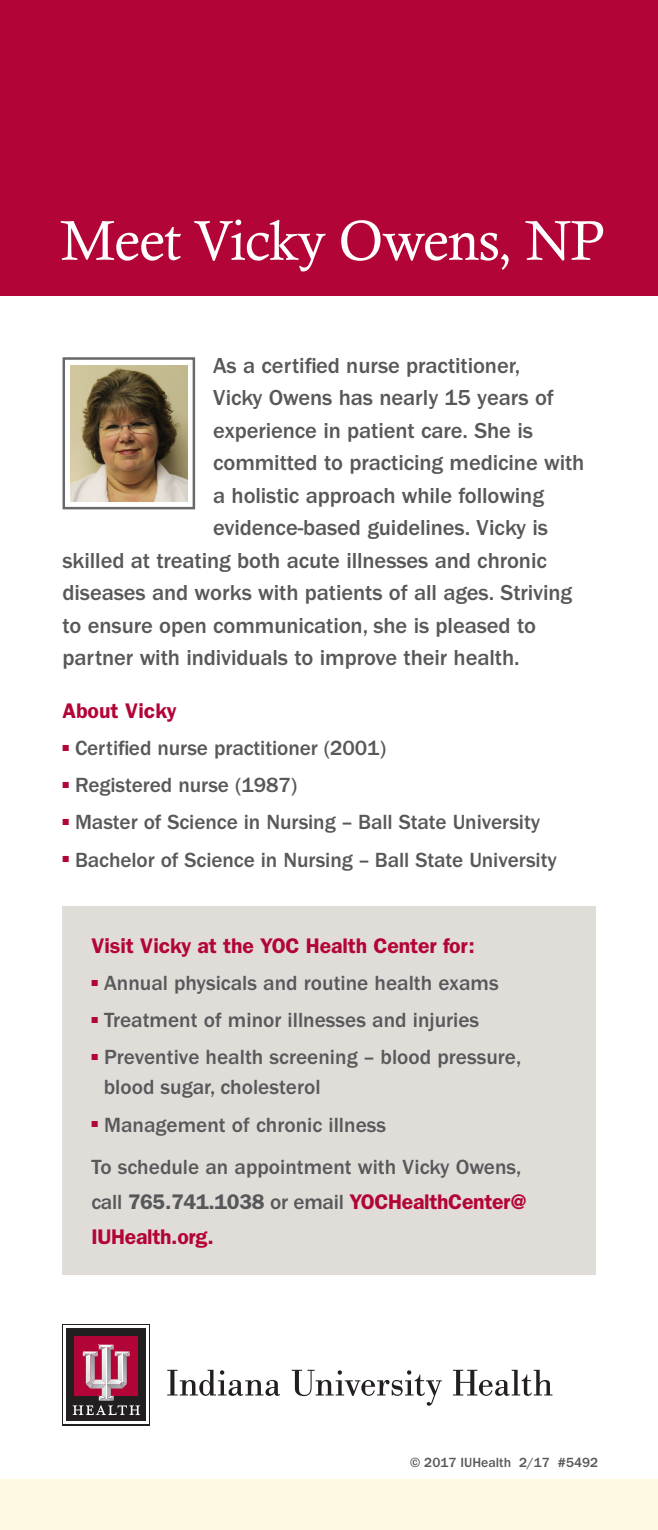
<style>
.page{position:relative;width:658px;height:1530px;background:#fff}
.page>*{position:absolute;margin:0;border:0;box-sizing:border-box;transform-origin:0 0}
.t1{font:56.25px "Calisto";letter-spacing:-.015em;color:#fff}
.t2{font:500 22.5px "ITC Franklin Gothic Std";letter-spacing:-.005em;color:#57585a}
.t3{font:500 21.25px/35px "ITC Franklin Gothic Std";color:#57585a}
.t4{font:600 21.25px "ITC Franklin Gothic Std";letter-spacing:-.005em;color:#b30437}
.t5{font:500 13.75px "ITC Franklin Gothic Std";color:#57585a}
.s1{font-weight:600}
.s2{font-weight:600;color:#b30437}
</style>
<div class="page">
<div style="left:0;top:1480px;width:657px;height:50px;background:#fefae2"></div>
<div style="left:62px;top:357px;width:133px;height:152px;background:#fff;border:2px solid #69696c"></div>
<img style="left:70px;top:365px;width:117px;height:136px">
<div style="left:0;top:0;width:657px;height:295px;background:#b30437"></div>
<div style="left:66px;top:1328px;width:80px;height:93px;background:#231f20"></div>
<div style="left:75px;top:1336px;width:63px;height:60px;background:#b30437"></div>
<svg style="left:73px;top:1345px;width:67px;height:70px"></svg>
<svg style="left:167px;top:1370px;width:113px;height:26px"></svg>
<svg style="left:291px;top:1370px;width:150px;height:36px"></svg>
<svg style="left:453px;top:1370px;width:99px;height:26px"></svg>
<div style="left:62px;top:906px;width:533px;height:368px;background:#e0dcd8"></div>
<p class="t1" style="left:61px;top:208px;width:546px">Meet Vicky Owens, NP</p>
<p class="t2" style="left:213px;top:353px;width:308px">As a certified nurse practitioner,</p>
<p class="t2" style="left:213px;top:385px;width:342px">Vicky Owens has nearly 15 years of</p>
<p class="t2" style="left:213px;top:418px;width:321px">experience in patient care. She is</p>
<p class="t2" style="left:213px;top:450px;width:372px">committed to practicing medicine with</p>
<p class="t2" style="left:213px;top:483px;width:332px">a holistic approach while following</p>
<p class="t2" style="left:213px;top:515px;width:336px">evidence-based guidelines. Vicky is</p>
<p class="t2" style="left:62px;top:548px;width:485px">skilled at treating both acute illnesses and chronic</p>
<p class="t2" style="left:62px;top:580px;width:511px">diseases and works with patients of all ages. Striving</p>
<p class="t2" style="left:62px;top:613px;width:475px">to ensure open communication, she is pleased to</p>
<p class="t2" style="left:62px;top:645px;width:458px">partner with individuals to improve their health.</p>
<p class="t4" style="left:62px;top:698px;width:116px">About Vicky</p>
<p class="t3" style="left:62px;top:731px;width:325px"><sup>■</sup> Certified nurse practitioner (2001)</p>
<p class="t3" style="left:62px;top:768px;width:236px"><sup>■</sup> Registered nurse (1987)</p>
<p class="t3" style="left:62px;top:805px;width:479px"><sup>■</sup> Master of Science in Nursing – Ball State University</p>
<p class="t3" style="left:62px;top:842px;width:495px"><sup>■</sup> Bachelor of Science in Nursing – Ball State University</p>
<p class="t4" style="left:91px;top:933px;width:385px">Visit Vicky at the YOC Health Center for:</p>
<p class="t3" style="left:91px;top:966px;width:408px"><sup>■</sup> Annual physicals and routine health exams</p>
<p class="t3" style="left:91px;top:1003px;width:389px"><sup>■</sup> Treatment of minor illnesses and injuries</p>
<p class="t3" style="left:104px;top:1043px;width:419px;line-height:30px;text-indent:-12px"><sup>■</sup> Preventive health screening – blood pressure, blood sugar, cholesterol</p>
<p class="t3" style="left:91px;top:1107px;width:296px"><sup>■</sup> Management of chronic illness</p>
<p class="t3" style="left:91px;top:1150px;width:437px">To schedule an appointment with Vicky Owens, call <span class="s1">765.741.1038</span> or email <span class="s2">YOCHealthCenter@<br>IUHealth.org.</span></p>
<p class="t5" style="left:410px;top:1454px;width:189px">© 2017 IUHealth 2/17 #5492</p>
</div>
